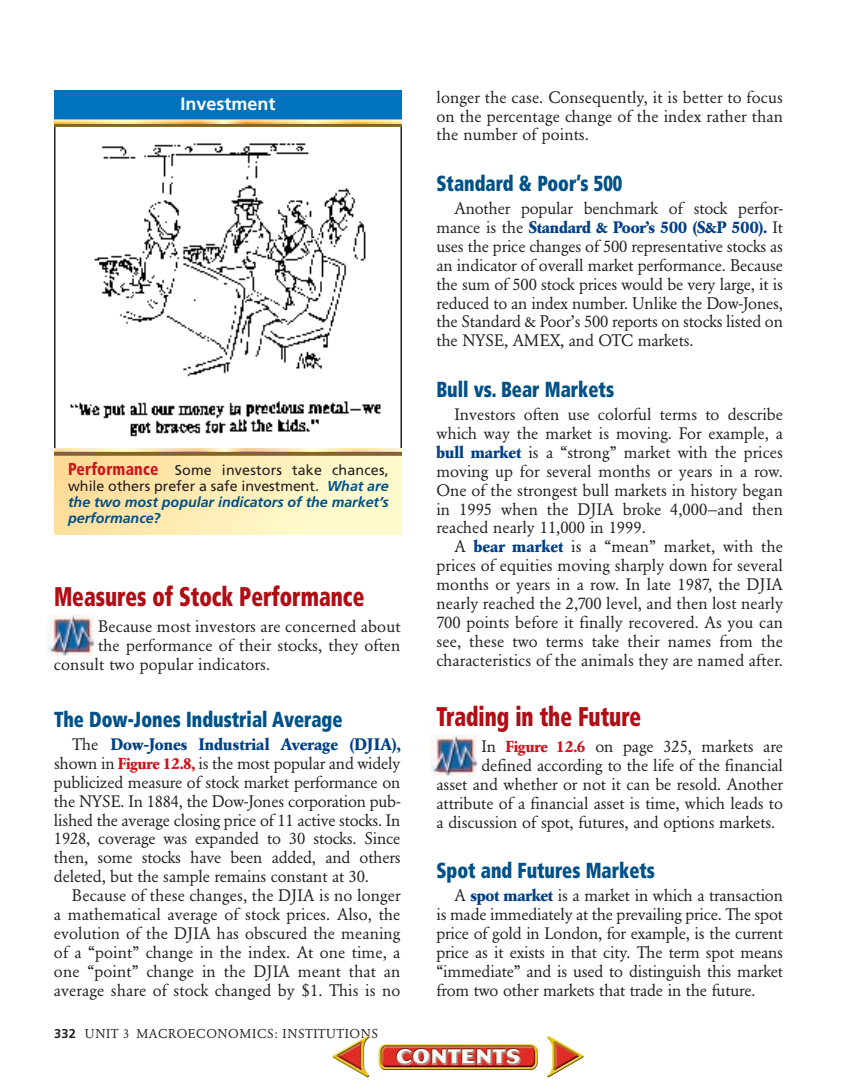
<style>
.page{position:relative;width:864px;height:1080px;background:#fff}
.page>*{position:absolute;margin:0;border:0;box-sizing:border-box;transform-origin:0 0}
.t1{font:900 condensed 27px "Frutiger";color:#b00d15;scale:.78 1}
.t2{font:900 condensed 21.75px "Frutiger";color:#005187;scale:.84 1}
.t3{font:700 18px "Frutiger";color:#fff}
.t4{font:16.5px/18.9px "Garamond BE";color:#231f20;text-align:justify}
.t5{font:700 16.5px "Garamond BE";letter-spacing:.01em;color:#014086}
.t6{font:italic 700 14.25px/15.8px "Frutiger";color:#005187;text-align:justify}
.t7{font:12.75px "Garamond BE";letter-spacing:.045em;color:#231f20}
.s1{font-weight:900;font-style:normal;font-stretch:condensed;font-size:17.25px;color:#cd151d}
.s2{font-weight:400;font-style:normal;color:#231f20}
.s3{font-weight:400;color:#231f20}
.s4{font-weight:700;font-size:15.75px;color:#cd151d}
.s5{font-family:"Frutiger";font-weight:700}
.s6{font-weight:700;color:#014086}
</style>
<div class="page">
<img style="left:57px;top:143px;width:342px;height:306px">
<div style="left:54px;top:90px;width:348px;height:32px;background:#0073bc"></div>
<svg style="left:54px;top:122px;width:348px;height:2px"></svg>
<hr style="left:54px;top:119px;width:348px;height:1px;background:#9bb5de">
<svg style="left:54px;top:120px;width:348px;height:2px"></svg>
<svg style="left:54px;top:124px;width:348px;height:3px"></svg>
<div style="left:54px;top:449px;width:348px;height:85px;background:linear-gradient(to right,#fdd996,#fcfbd1)"></div>
<svg style="left:54px;top:450px;width:348px;height:2px"></svg>
<svg style="left:54px;top:449px;width:348px;height:1px"></svg>
<hr style="left:54px;top:452px;width:348px;height:3px;background:#7f6527">
<img style="left:47px;top:614px;width:48px;height:41px">
<img style="left:430px;top:734px;width:48px;height:41px">
<img style="left:332px;top:1036px;width:252px;height:42px">
<p class="t3" style="left:180px;top:97px;width:97px">Investment</p>
<p class="t6" style="left:68px;top:464px;width:322px"><span class="s1">Performance</span> <span class="s2">Some investors take chances, while others prefer a safe investment.</span> What are the two most popular indicators of the market’s performance?</p>
<p class="t1" style="left:54px;top:585px;width:399px">Measures of Stock Performance</p>
<p class="t4" style="left:98px;top:618px;width:304px">Because most investors are concerned about</p>
<p class="t4" style="left:98px;top:637px;width:304px">the performance of their stocks, they often</p>
<p class="t4" style="left:54px;top:656px;width:218px">consult two popular indicators.</p>
<p class="t2" style="left:54px;top:710px;width:345px">The Dow-Jones Industrial Average</p>
<p class="t5" style="left:72px;top:737px;width:330px"><span class="s3">The</span> Dow-Jones Industrial Average (DJIA),</p>
<p class="t4" style="left:54px;top:755px;width:348px">shown in <span class="s4">Figure 12.8,</span> is the most popular and widely</p>
<p class="t4" style="left:54px;top:774px;width:348px">publicized measure of stock market performance on</p>
<p class="t4" style="left:54px;top:793px;width:348px">the NYSE. In 1884, the Dow-Jones corporation pub-</p>
<p class="t4" style="left:54px;top:812px;width:348px">lished the average closing price of 11 active stocks. In</p>
<p class="t4" style="left:54px;top:831px;width:348px">1928, coverage was expanded to 30 stocks. Since</p>
<p class="t4" style="left:54px;top:850px;width:348px">then, some stocks have been added, and others</p>
<p class="t4" style="left:54px;top:868px;width:316px">deleted, but the sample remains constant at 30.</p>
<p class="t4" style="left:72px;top:887px;width:330px">Because of these changes, the DJIA is no longer</p>
<p class="t4" style="left:54px;top:906px;width:348px">a mathematical average of stock prices. Also, the</p>
<p class="t4" style="left:54px;top:925px;width:348px">evolution of the DJIA has obscured the meaning</p>
<p class="t4" style="left:54px;top:944px;width:348px">of a “point” change in the index. At one time, a</p>
<p class="t4" style="left:54px;top:963px;width:348px">one “point” change in the DJIA meant that an</p>
<p class="t4" style="left:54px;top:982px;width:348px">average share of stock changed by $1. This is no</p>
<p class="t7" style="left:54px;top:1029px;width:326px"><span class="s5">332</span> UNIT 3 MACROECONOMICS: INSTITUTIONS</p>
<p class="t4" style="left:436px;top:89px;width:348px">longer the case. Consequently, it is better to focus on the percentage change of the index rather than the number of points.</p>
<p class="t2" style="left:436px;top:174px;width:223px">Standard &amp; Poor’s 500</p>
<p class="t4" style="left:437px;top:200px;width:348px;text-indent:18px">Another popular benchmark of stock perfor&shy;mance is the <span class="s6">Standard &amp; Poor’s 500 (S&amp;P 500).</span> It uses the price changes of 500 representative stocks as an indicator of overall market performance. Because the sum of 500 stock prices would be very large, it is reduced to an index number. Unlike the Dow-Jones, the Standard &amp; Poor’s 500 reports on stocks listed on the NYSE, AMEX, and OTC markets.</p>
<p class="t2" style="left:436px;top:380px;width:213px">Bull vs. Bear Markets</p>
<p class="t4" style="left:454px;top:406px;width:330px">Investors often use colorful terms to describe</p>
<p class="t4" style="left:437px;top:425px;width:348px">which way the market is moving. For example, a</p>
<p class="t4" style="left:437px;top:444px;width:348px"><span class="s6">bull market</span> is a “strong” market with the prices</p>
<p class="t4" style="left:437px;top:463px;width:348px">moving up for several months or years in a row.</p>
<p class="t4" style="left:437px;top:482px;width:348px">One of the strongest bull markets in history began</p>
<p class="t4" style="left:437px;top:501px;width:348px">in 1995 when the DJIA broke 4,000—and then</p>
<p class="t4" style="left:437px;top:520px;width:211px">reached nearly 11,000 in 1999.</p>
<p class="t4" style="left:454px;top:539px;width:330px">A <span class="s6">bear market</span> is a “mean” market, with the</p>
<p class="t4" style="left:436px;top:557px;width:348px">prices of equities moving sharply down for several</p>
<p class="t4" style="left:436px;top:576px;width:348px">months or years in a row. In late 1987, the DJIA</p>
<p class="t4" style="left:436px;top:595px;width:348px">nearly reached the 2,700 level, and then lost nearly</p>
<p class="t4" style="left:436px;top:614px;width:348px">700 points before it finally recovered. As you can</p>
<p class="t4" style="left:436px;top:633px;width:348px">see, these two terms take their names from the</p>
<p class="t4" style="left:436px;top:652px;width:348px">characteristics of the animals they are named after.</p>
<p class="t1" style="left:436px;top:705px;width:264px">Trading in the Future</p>
<p class="t4" style="left:481px;top:738px;width:303px">In <span class="s4">Figure 12.6</span> on page 325, markets are</p>
<p class="t4" style="left:481px;top:757px;width:303px">defined according to the life of the financial</p>
<p class="t4" style="left:436px;top:776px;width:348px">asset and whether or not it can be resold. Another</p>
<p class="t4" style="left:436px;top:795px;width:348px">attribute of a financial asset is time, which leads to</p>
<p class="t4" style="left:436px;top:814px;width:340px">a discussion of spot, futures, and options markets.</p>
<p class="t2" style="left:436px;top:862px;width:262px">Spot and Futures Markets</p>
<p class="t4" style="left:437px;top:888px;width:348px;text-indent:18px">A <span class="s6">spot market</span> is a market in which a transaction is made immediately at the prevailing price. The spot price of gold in London, for example, is the current price as it exists in that city. The term spot means “immediate” and is used to distinguish this market from two other markets that trade in the future.</p>
</div>
